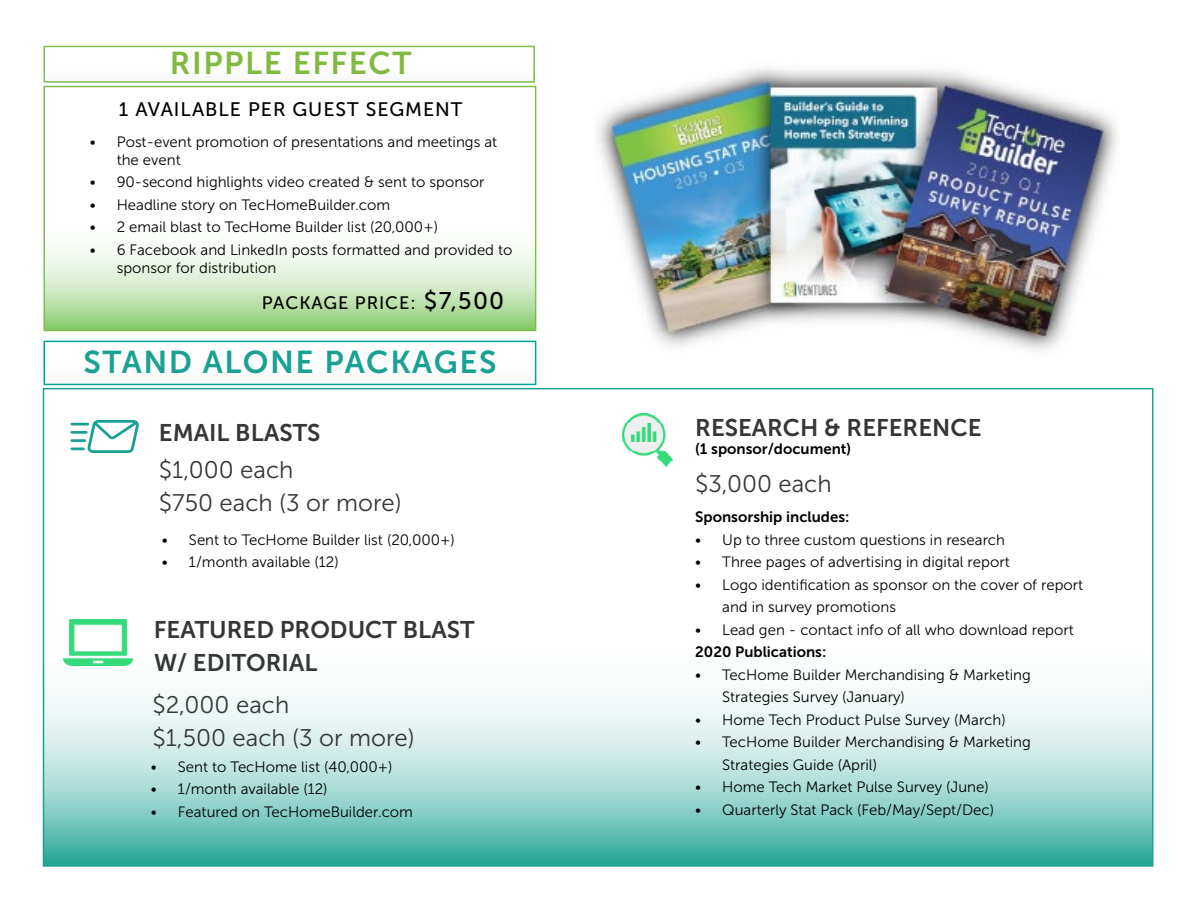
<style>
.page{position:relative;width:1188px;height:918px;background:#fff}
.page>*{position:absolute;margin:0;border:0;box-sizing:border-box;transform-origin:0 0}
.t1{font:31.5px "Museo Sans 700";letter-spacing:.05em;color:#1ba191}
.t2{font:31.5px "Museo Sans 700";letter-spacing:.05em;color:#82ba41}
.t3{font:24px/33px "Museo Sans 300";color:#343636}
.t4{font:24px/32.2px "Museo Sans 700";color:#353636}
.t5{font:19.5px "Museo Sans 500";letter-spacing:.05em;color:#000}
.t6{font:18px "Museo Sans 500";letter-spacing:.05em;color:#000}
.t7{font:15px/22.5px "Museo Sans 300";color:#000101}
.t8{font:15px "Museo Sans 700";color:#000101}
.s1{font-size:24px}
</style>
<div class="page">
<svg style="left:46px;top:422px;width:1105px;height:442px"></svg>
<div style="left:44px;top:341px;width:492px;height:44px;border:2px solid #02a393"></div>
<svg style="left:47px;top:248px;width:486px;height:80px;background:#cbe8c0"></svg>
<div style="left:44px;top:86px;width:492px;height:245px;border:2px solid #80bc4e"></div>
<div style="left:44px;top:46px;width:491px;height:37px;border:2px solid #80bc4e"></div>
<svg style="left:88px;top:420px;width:51px;height:33px"></svg>
<hr style="left:70px;top:447px;width:15px;height:3px;background:#1ba191">
<hr style="left:70px;top:439px;width:16px;height:3px;background:#1ba191">
<hr style="left:70px;top:431px;width:18px;height:3px;background:#1ba191">
<hr style="left:71px;top:423px;width:18px;height:3px;background:#1ba191">
<img style="left:64px;top:620px;width:68px;height:45px">
<img style="left:622px;top:413px;width:51px;height:53px">
<img style="left:595px;top:67px;width:523px;height:284px">
<h1 class="t2" style="left:170px;top:46px;width:243px">RIPPLE EFFECT</h1>
<h3 class="t5" style="left:119px;top:99px;width:345px">1 AVAILABLE PER GUEST SEGMENT</h3>
<p class="t7" style="left:117px;top:133px;width:382px;line-height:18px;text-indent:-27px">• Post-event promotion of presentations and meetings at the event</p>
<p class="t7" style="left:90px;top:171px;width:396px">• 90-second highlights video created &amp; sent to sponsor</p>
<p class="t7" style="left:90px;top:193px;width:302px">• Headline story on TecHomeBuilder.com</p>
<p class="t7" style="left:90px;top:216px;width:350px">• 2 email blast to TecHome Builder list (20,000+)</p>
<p class="t7" style="left:117px;top:241px;width:397px;line-height:18px;text-indent:-27px">• 6 Facebook and LinkedIn posts formatted and provided to sponsor for distribution</p>
<p class="t6" style="left:262px;top:293px;width:244px">PACKAGE PRICE: <span class="s1">$7,500</span></p>
<h1 class="t1" style="left:83px;top:345px;width:415px">STAND ALONE PACKAGES</h1>
<h2 class="t4" style="left:159px;top:417px;width:163px">EMAIL BLASTS</h2>
<h2 class="t3" style="left:159px;top:454px;width:244px">$1,000 each<br>$750 each (3 or more)</h2>
<p class="t7" style="left:162px;top:528px;width:295px">• Sent to TecHome Builder list (20,000+)</p>
<p class="t7" style="left:162px;top:551px;width:178px">• 1/month available (12)</p>
<h2 class="t4" style="left:154px;top:614px;width:322px">FEATURED PRODUCT BLAST<br>W/ EDITORIAL</h2>
<h2 class="t3" style="left:152px;top:688px;width:264px">$2,000 each<br>$1,500 each (3 or more)</h2>
<p class="t7" style="left:151px;top:755px;width:243px">• Sent to TecHome list (40,000+)</p>
<p class="t7" style="left:151px;top:778px;width:178px">• 1/month available (12)</p>
<p class="t7" style="left:151px;top:800px;width:264px">• Featured on TecHomeBuilder.com</p>
<h2 class="t4" style="left:695px;top:411px;width:288px">RESEARCH &amp; REFERENCE</h2>
<p class="t8" style="left:695px;top:440px;width:158px">(1 sponsor/document)</p>
<h2 class="t3" style="left:695px;top:467px;width:138px">$3,000 each</h2>
<p class="t8" style="left:695px;top:509px;width:156px">Sponsorship includes:</p>
<p class="t7" style="left:695px;top:528px;width:311px">• Up to three custom questions in research</p>
<p class="t7" style="left:695px;top:551px;width:316px">• Three pages of advertising in digital report</p>
<p class="t7" style="left:722px;top:573px;width:362px;text-indent:-27px">• Logo identification as sponsor on the cover of report and in survey promotions</p>
<p class="t7" style="left:695px;top:618px;width:380px">• Lead gen - contact info of all who download report</p>
<p class="t8" style="left:695px;top:644px;width:133px">2020 Publications:</p>
<p class="t7" style="left:722px;top:663px;width:310px;text-indent:-27px">• TecHome Builder Merchandising &amp; Marketing<br>Strategies Survey (January)</p>
<p class="t7" style="left:695px;top:708px;width:312px">• Home Tech Product Pulse Survey (March)</p>
<p class="t7" style="left:722px;top:731px;width:310px;text-indent:-27px">• TecHome Builder Merchandising &amp; Marketing<br>Strategies Guide (April)</p>
<p class="t7" style="left:695px;top:776px;width:295px">• Home Tech Market Pulse Survey (June)</p>
<p class="t7" style="left:695px;top:798px;width:300px">• Quarterly Stat Pack (Feb/May/Sept/Dec)</p>
</div>
